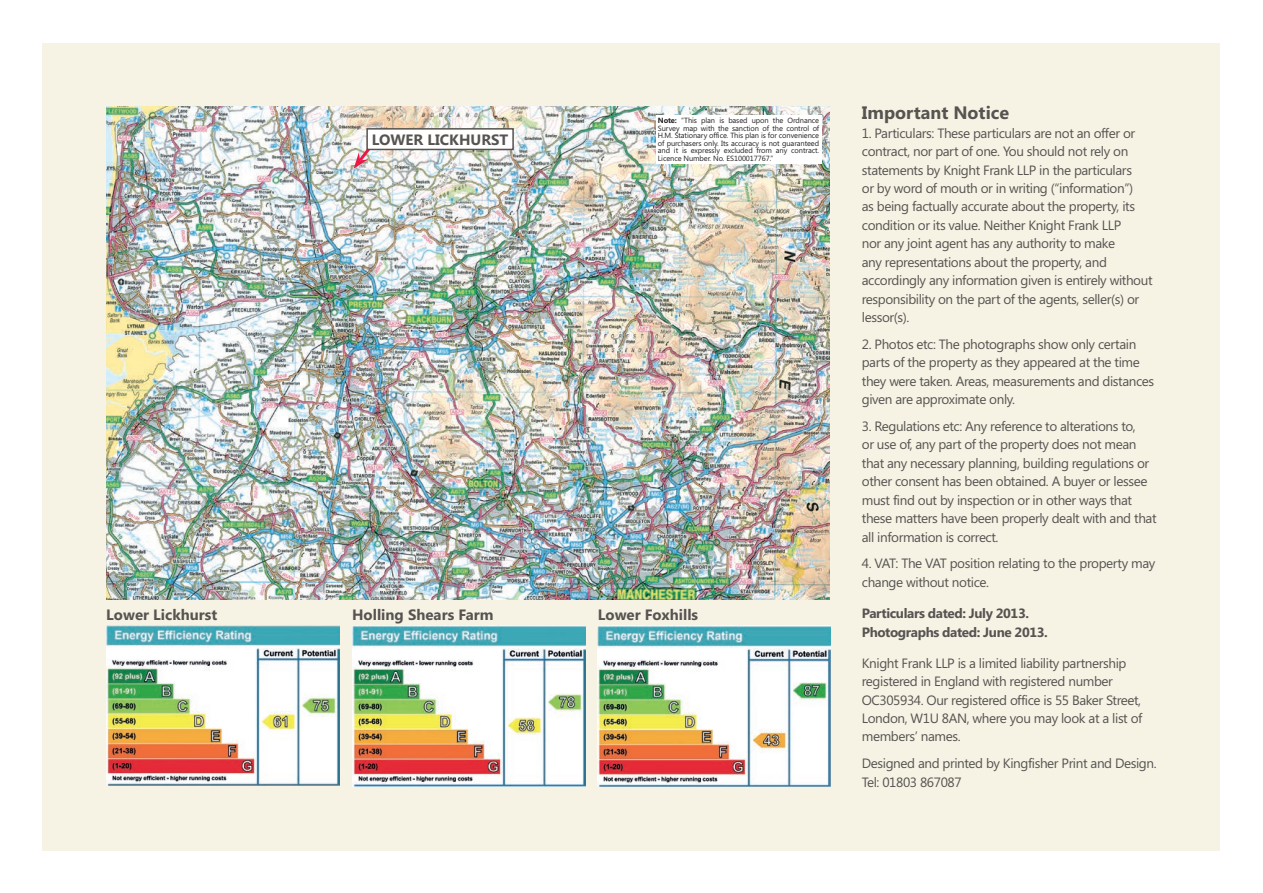
<style>
.page{position:relative;width:1263px;height:893px;background:#fff}
.page>*{position:absolute;margin:0;border:0;box-sizing:border-box;transform-origin:0 0}
.t1{font:700 18px "Segoe UI";color:#565351}
.t2{font:700 15px "Segoe UI";color:#565351}
.t3{font:13.5px/18.5px "Segoe UI";letter-spacing:-.03em;color:#565351}
.t4{font:700 13.5px/18.5px "Segoe UI";letter-spacing:-.03em;color:#565351}
.t5{font:7.5px/7.5px "Segoe UI";letter-spacing:-.01em;color:#231f20;text-align:justify}
.s1{font-weight:700}
</style>
<div class="page">
<div style="left:43px;top:43px;width:1177px;height:807px;background:#f6f3e5"></div>
<img style="left:106px;top:106px;width:723px;height:493px">
<div style="left:656px;top:115px;width:165px;height:49px;background:#fff"></div>
<svg style="left:354px;top:136px;width:26px;height:33px"></svg>
<div style="left:367px;top:129px;width:146px;height:20px;background:#fff"></div>
<div style="left:366px;top:128px;width:148px;height:22px;border:2px solid #565351"></div>
<img style="left:106px;top:625px;width:233px;height:161px">
<img style="left:598px;top:625px;width:233px;height:162px">
<img style="left:352px;top:625px;width:233px;height:161px">
<p class="t2" style="left:372px;top:129px;width:98px">LOWER LIC KHURST</p>
<p class="t5" style="left:658px;top:116px;width:163px"><span class="s1">Note:</span> “This plan is based upon the Ordnance Survey map with the sanction of the control of H.M. Stationary office. This plan is for convenience of purchasers only. Its accuracy is not guaranteed and it is expressly excluded from any contract.<br>Licence Number. No. ES100017767.”</p>
<p class="t2" style="left:106px;top:604px;width:113px">Lower Lickhurst</p>
<p class="t2" style="left:352px;top:604px;width:143px">Holling Shears Farm</p>
<p class="t2" style="left:598px;top:604px;width:102px">Lower Foxhills</p>
<h1 class="t1" style="left:862px;top:100px;width:149px">Important N otice</h1>
<p class="t3" style="left:862px;top:123px;width:292px">1. Particulars: These particulars are not an offer or contract, nor part of one. You should not rely on statements by Knight Frank LLP in the particulars<br>or by word of mouth or in writing (“information”)<br>as being factually accurate about the property, its condition or its value. Neither Knight Frank LLP<br>nor any joint agent has any authority to make<br>any representations about the property, and accordingly any information given is entirely without responsibility on the part of the agents, seller(s) or lessor(s).</p>
<p class="t3" style="left:862px;top:334px;width:294px">2. Photos etc: The photographs show only certain parts of the property as they appeared at the time they were taken. Areas, measurements and distances given are approximate only.</p>
<p class="t3" style="left:862px;top:416px;width:296px">3. Regulations etc: Any reference to alterations to,<br>or use of, any part of the property does not mean that any necessary planning, building regulations or other consent has been obtained. A buyer or lessee must find out by inspection or in other ways that these matters have been properly dealt with and that all information is correct.</p>
<p class="t3" style="left:862px;top:554px;width:295px">4. VAT: The VAT position relating to the property may change without notice.</p>
<p class="t4" style="left:862px;top:603px;width:187px">Particulars dated: July 2013.<br>Photographs dated: June 2013.</p>
<p class="t3" style="left:862px;top:653px;width:282px">Knight Frank LLP is a limited liability partnership registered in England with registered number OC305934. Our registered office is 55 Baker Street, London, W1U 8AN, where you may look at a list of members’ names.</p>
<p class="t3" style="left:862px;top:754px;width:296px">Designed and printed by Kingfisher Print and Design.<br>Tel: 01803 867087</p>
</div>
